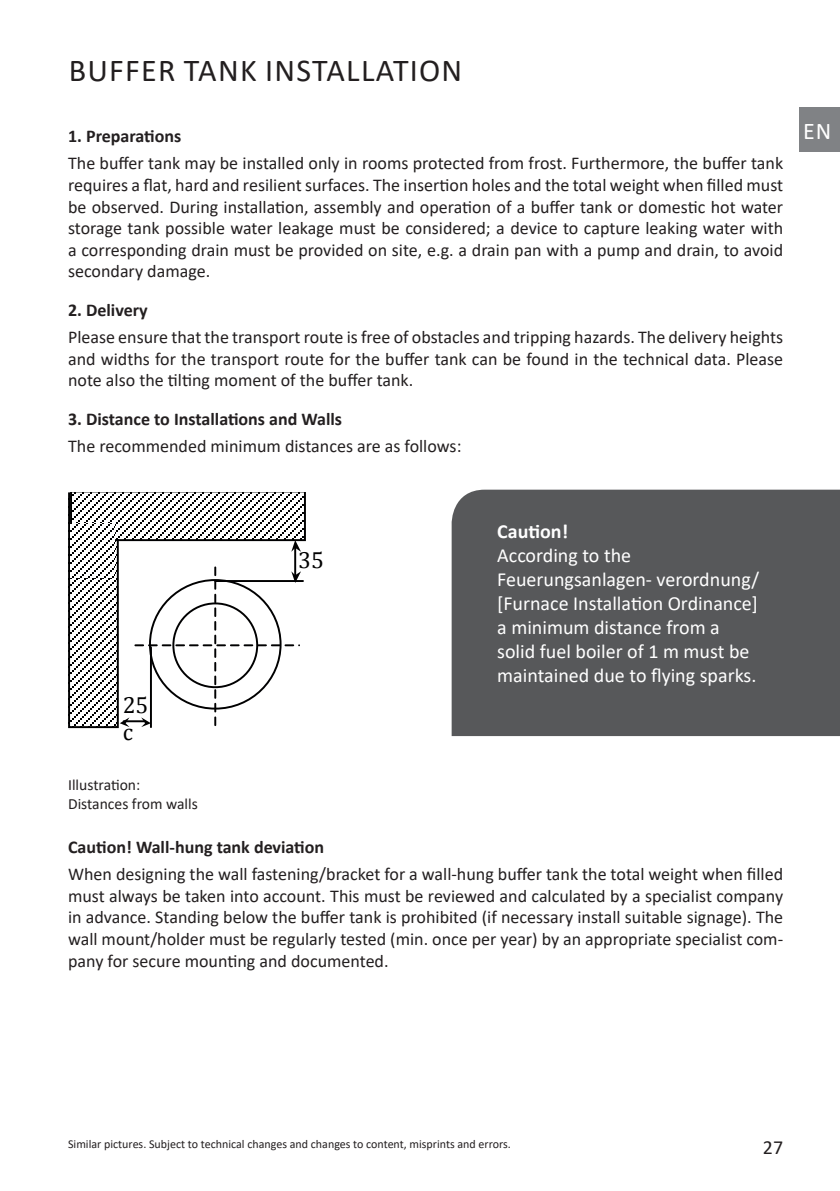
<style>
.page{position:relative;width:840px;height:1191px;background:#fff}
.page>*{position:absolute;margin:0;border:0;box-sizing:border-box;transform-origin:0 0}
.t1{font:32px "Calibri";letter-spacing:.04em;color:#231f20}
.t2{font:24px "Calibri";color:#fff}
.t3{font:23.4px/27.2px "Cambria";color:#000001}
.t4{font:20px/24px "Calibri";color:#fff}
.t5{font:700 20px "Calibri";color:#fff}
.t6{font:20px "Calibri";color:#231f20}
.t7{font:18px/21.6px "Calibri";color:#231f20;text-align:justify}
.t8{font:700 18px "Calibri";color:#231f20}
.t9{font:15.6px/18.8px "Calibri";color:#231f20}
.t10{font:12px "Calibri";color:#231f20}
</style>
<div class="page">
<div style="left:798px;top:108px;width:41px;height:44px;background:#808285"></div>
<div style="left:451px;top:489px;width:388px;height:247px;background:#57585a"></div>
<hr style="left:215px;top:580px;width:88px;height:2px;background:#000001">
<svg style="left:71px;top:556px;width:45px;height:169px"></svg>
<div style="left:68px;top:492px;width:51px;height:236px;border:2px solid #000001"></div>
<svg style="left:70px;top:552px;width:45px;height:26px"></svg>
<hr style="left:294px;top:546px;width:2px;height:29px;background:#000001">
<svg style="left:70px;top:492px;width:236px;height:60px"></svg>
<hr style="left:124px;top:720px;width:21px;height:2px;background:#000001">
<svg style="left:120px;top:717px;width:9px;height:10px"></svg>
<svg style="left:135px;top:567px;width:166px;height:161px"></svg>
<h1 class="t1" style="left:69px;top:48px;width:395px">BUFFER TANK INSTALLATION</h1>
<p class="t8" style="left:68px;top:123px;width:115px">1. Preparations</p>
<p class="t7" style="left:68px;top:152px;width:716px">The buffer tank may be installed only in rooms protected from frost. Furthermore, the buffer tank requires a flat, hard and resilient surfaces. The insertion holes and the total weight when filled must be observed. During installation, assembly and operation of a buffer tank or domestic hot water storage tank possible water leakage must be considered; a device to capture leaking water with a corresponding drain must be provided on site, e.g. a drain pan with a pump and drain, to avoid secondary damage.</p>
<p class="t8" style="left:68px;top:297px;width:81px">2. Delivery</p>
<p class="t7" style="left:68px;top:326px;width:716px">Please ensure that the transport route is free of obstacles and tripping hazards. The delivery heights and widths for the transport route for the buffer tank can be found in the technical data. Please note also the tilting moment of the buffer tank.</p>
<p class="t8" style="left:68px;top:406px;width:275px">3. Distance to Installations and Walls</p>
<p class="t7" style="left:68px;top:435px;width:394px">The recommended minimum distances are as follows:</p>
<h2 class="t2" style="left:802px;top:114px;width:30px">EN</h2>
<p class="t3" style="left:123px;top:691px;width:27px">25 c</p>
<p class="t3" style="left:298px;top:546px;width:27px">35</p>
<p class="t5" style="left:497px;top:517px;width:72px">Caution!</p>
<p class="t4" style="left:497px;top:542px;width:263px">According to the<br>Feuerungsanlagen- verordnung/ [Furnace Installation Ordinance] a minimum distance from a solid fuel boiler of 1 m must be maintained due to flying sparks.</p>
<p class="t9" style="left:68px;top:775px;width:131px">Illustration:<br>Distances from walls</p>
<p class="t8" style="left:68px;top:834px;width:257px">Caution! Wall-hung tank deviation</p>
<p class="t7" style="left:68px;top:863px;width:716px">When designing the wall fastening/bracket for a wall-hung buffer tank the total weight when filled must always be taken into account. This must be reviewed and calculated by a specialist company in advance. Standing below the buffer tank is prohibited (if necessary install suitable signage). The wall mount/holder must be regularly tested (min. once per year) by an appropriate specialist com&shy;pany for secure mounting and documented.</p>
<p class="t10" style="left:68px;top:1135px;width:444px">Similar pictures. Subject to technical changes and changes to content, misprints and errors.</p>
<p class="t6" style="left:762px;top:1133px;width:22px">27</p>
</div>
